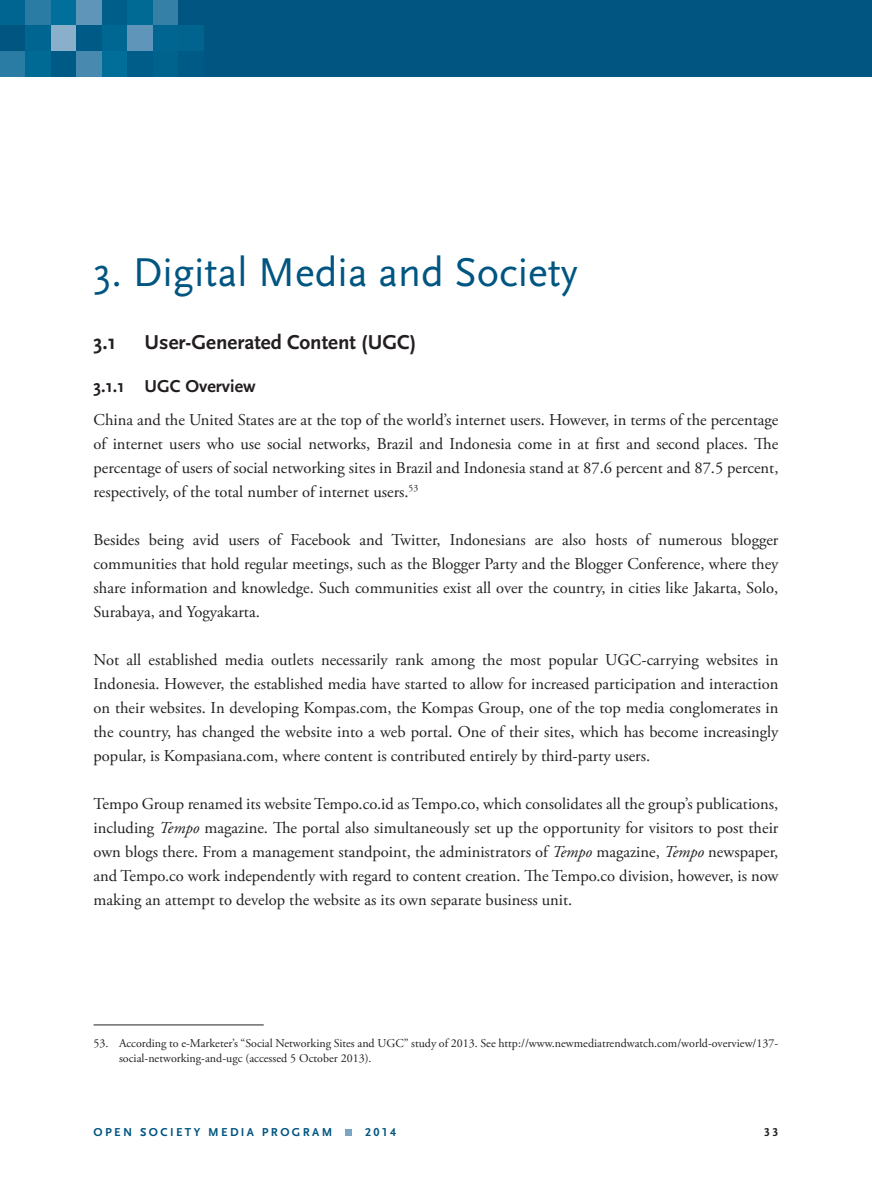
<style>
.page{position:relative;width:872px;height:1191px;background:#fff}
.page>*{position:absolute;margin:0;border:0;box-sizing:border-box;transform-origin:0 0}
.t1{font:42px "Scala Sans";color:#005581}
.t2{font:700 21px "Scala Sans";color:#231f20}
.t3{font:700 18px "Scala Sans";color:#231f20}
.t4{font:16.5px/24px "Adobe Garamond Pro";color:#231f20;text-align:justify}
.t5{font:12px/15px "Adobe Garamond Pro";color:#231f20}
.t6{font:700 12px "Scala Sans LF";letter-spacing:.2em;color:#005581}
.t7{font:700 12px "Scala Sans LF";color:#231f20}
.s1{font-style:italic}
</style>
<div class="page">
<div style="left:345px;top:1129px;width:7px;height:7px;background:#7aa5c5"></div>
<div style="left:0;top:0;width:872px;height:77px;background:#005581"></div>
<div style="left:0;top:0;width:26px;height:26px;background:#006691"></div>
<div style="left:0;top:51px;width:26px;height:26px;background:#2b7ca4"></div>
<div style="left:26px;top:0;width:25px;height:26px;background:#2b7ca4"></div>
<div style="left:26px;top:26px;width:25px;height:25px;background:#006590"></div>
<div style="left:26px;top:51px;width:25px;height:26px;background:#006994"></div>
<div style="left:51px;top:0;width:26px;height:26px;background:#006f99"></div>
<div style="left:51px;top:26px;width:26px;height:25px;background:#89afcb"></div>
<div style="left:51px;top:51px;width:26px;height:26px;background:#005a86"></div>
<div style="left:77px;top:0;width:25px;height:26px;background:#5e95b8"></div>
<div style="left:77px;top:26px;width:25px;height:25px;background:#005a86"></div>
<div style="left:77px;top:51px;width:25px;height:26px;background:#4889af"></div>
<div style="left:102px;top:0;width:26px;height:26px;background:#005e8a"></div>
<div style="left:102px;top:26px;width:26px;height:25px;background:#006792"></div>
<div style="left:102px;top:51px;width:26px;height:26px;background:#006e98"></div>
<div style="left:128px;top:0;width:25px;height:26px;background:#006a95"></div>
<div style="left:128px;top:26px;width:25px;height:25px;background:#5e95b8"></div>
<div style="left:128px;top:51px;width:25px;height:26px;background:#005d89"></div>
<div style="left:153px;top:0;width:26px;height:26px;background:#3580a7"></div>
<div style="left:153px;top:26px;width:26px;height:25px;background:#006691"></div>
<div style="left:153px;top:51px;width:26px;height:26px;background:#00638e"></div>
<div style="left:179px;top:26px;width:25px;height:25px;background:#00648f"></div>
<div style="left:179px;top:51px;width:25px;height:26px;background:#005a86"></div>
<hr style="left:94px;top:1024px;width:170px;height:1px;background:#231f20">
<h1 class="t1" style="left:94px;top:251px;width:486px">3. Digital Media and Society</h1>
<p class="t2" style="left:94px;top:334px;width:24px">3.1</p>
<p class="t2" style="left:145px;top:334px;width:273px">User-Generated Content (UGC)</p>
<p class="t3" style="left:94px;top:379px;width:164px">3.1.1 UGC Overview</p>
<p class="t4" style="left:94px;top:409px;width:686px">China and the United States are at the top of the world’s internet users. However, in terms of the percentage of internet users who use social networks, Brazil and Indonesia come in at first and second places. The percentage of users of social networking sites in Brazil and Indonesia stand at 87.6 percent and 87.5 percent, respectively, of the total number of internet users.<sup>53</sup></p>
<p class="t4" style="left:94px;top:529px;width:686px">Besides being avid users of Facebook and Twitter, Indonesians are also hosts of numerous blogger communities that hold regular meetings, such as the Blogger Party and the Blogger Conference, where they share information and knowledge. Such communities exist all over the country, in cities like Jakarta, Solo, Surabaya, and Yogyakarta.</p>
<p class="t4" style="left:94px;top:649px;width:686px">Not all established media outlets necessarily rank among the most popular UGC-carrying websites in Indonesia. However, the established media have started to allow for increased participation and interaction on their websites. In developing Kompas.com, the Kompas Group, one of the top media conglomerates in the country, has changed the website into a web portal. One of their sites, which has become increasingly popular, is Kompasiana.com, where content is contributed entirely by third-party users.</p>
<p class="t4" style="left:94px;top:793px;width:686px">Tempo Group renamed its website Tempo.co.id as Tempo.co, which consolidates all the group’s publications, including <span class="s1">Tempo</span> magazine. The portal also simultaneously set up the opportunity for visitors to post their own blogs there. From a management standpoint, the administrators of <span class="s1">Tempo</span> magazine, <span class="s1">Tempo</span> newspaper, and Tempo.co work independently with regard to content creation. The Tempo.co division, however, is now making an attempt to develop the website as its own separate business unit.</p>
<p class="t5" style="left:119px;top:1036px;width:661px;text-indent:-26px">53. According to e-Marketer’s “Social Networking Sites and UGC” study of 2013. See http://www.newmediatrendwatch.com/world-overview/137- social-networking-and-ugc (accessed 5 October 2013).</p>
<p class="t6" style="left:94px;top:1128px;width:240px">OPEN SOCIETY MEDIA PROGRAM</p>
<p class="t6" style="left:365px;top:1128px;width:33px">2014</p>
<p class="t7" style="left:764px;top:1128px;width:16px">33</p>
</div>
